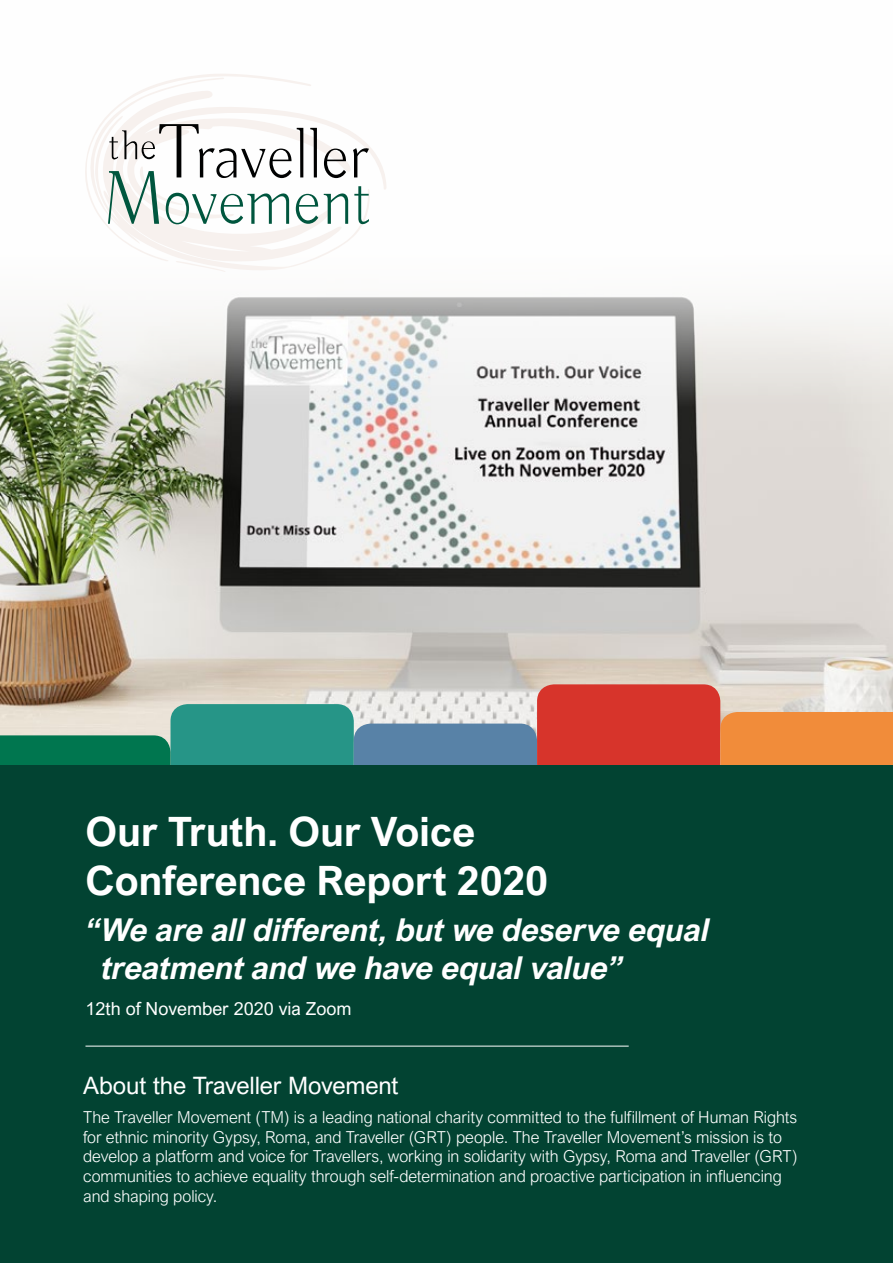
<style>
.page{position:relative;width:893px;height:1263px;background:#fff}
.page>*{position:absolute;margin:0;border:0;box-sizing:border-box;transform-origin:0 0}
.t1{font:700 40.5px/48.6px "Arial Nova";letter-spacing:-.005em;color:#fff}
.t2{font:italic 700 31.5px/37.8px "Arial Nova";letter-spacing:-.01em;color:#fff}
.t3{font:24px "Arial Nova";letter-spacing:-.01em;color:#fff}
.t4{font:18px "Arial Nova";color:#fff}
.t5{font:300 16.5px/19.8px "Arial Nova";letter-spacing:-.005em;color:#fff}
</style>
<div class="page">
<img style="left:0;top:297px;width:893px;height:438px">
<div style="left:171px;top:704px;width:183px;height:515px;background:#269587;border-radius:17px"></div>
<div style="left:0;top:735px;width:171px;height:30px;background:#00764f"></div>
<div style="left:354px;top:723px;width:183px;height:42px;background:#5882a7"></div>
<div style="left:537px;top:684px;width:183px;height:555px;background:#d7342b;border-radius:17px"></div>
<div style="left:720px;top:712px;width:173px;height:53px;background:#f18c3a"></div>
<div style="left:0;top:765px;width:893px;height:498px;background:#024332"></div>
<svg style="left:318px;top:118px;width:68px;height:140px"></svg>
<svg style="left:353px;top:146px;width:16px;height:31px"></svg>
<svg style="left:324px;top:149px;width:22px;height:29px"></svg>
<svg style="left:324px;top:191px;width:24px;height:33px"></svg>
<svg style="left:354px;top:186px;width:15px;height:40px"></svg>
<svg style="left:85px;top:74px;width:233px;height:198px"></svg>
<hr style="left:85px;top:1046px;width:544px;height:1px;background:#fff">
<h1 class="t1" style="left:85px;top:807px;width:464px">Our Truth. Our Voice<br>Conference Report 2020</h1>
<h2 class="t2" style="left:102px;top:911px;width:610px;text-indent:-16px">“We are all different, but we deserve equal treatment and we have equal value”</h2>
<p class="t4" style="left:85px;top:998px;width:268px">12th of November 2020 via Zoom</p>
<h3 class="t3" style="left:83px;top:1072px;width:317px">About the Traveller Movement</h3>
<p class="t5" style="left:83px;top:1107px;width:716px">The Traveller Movement (TM) is a leading national charity committed to the fulfillment of Human Rights for ethnic minority Gypsy, Roma, and Traveller (GRT) people. The Traveller Movement’s mission is to develop a platform and voice for Travellers, working in solidarity with Gypsy, Roma and Traveller (GRT) communities to achieve equality through self-determination and proactive participation in influencing and shaping policy.</p>
</div>
